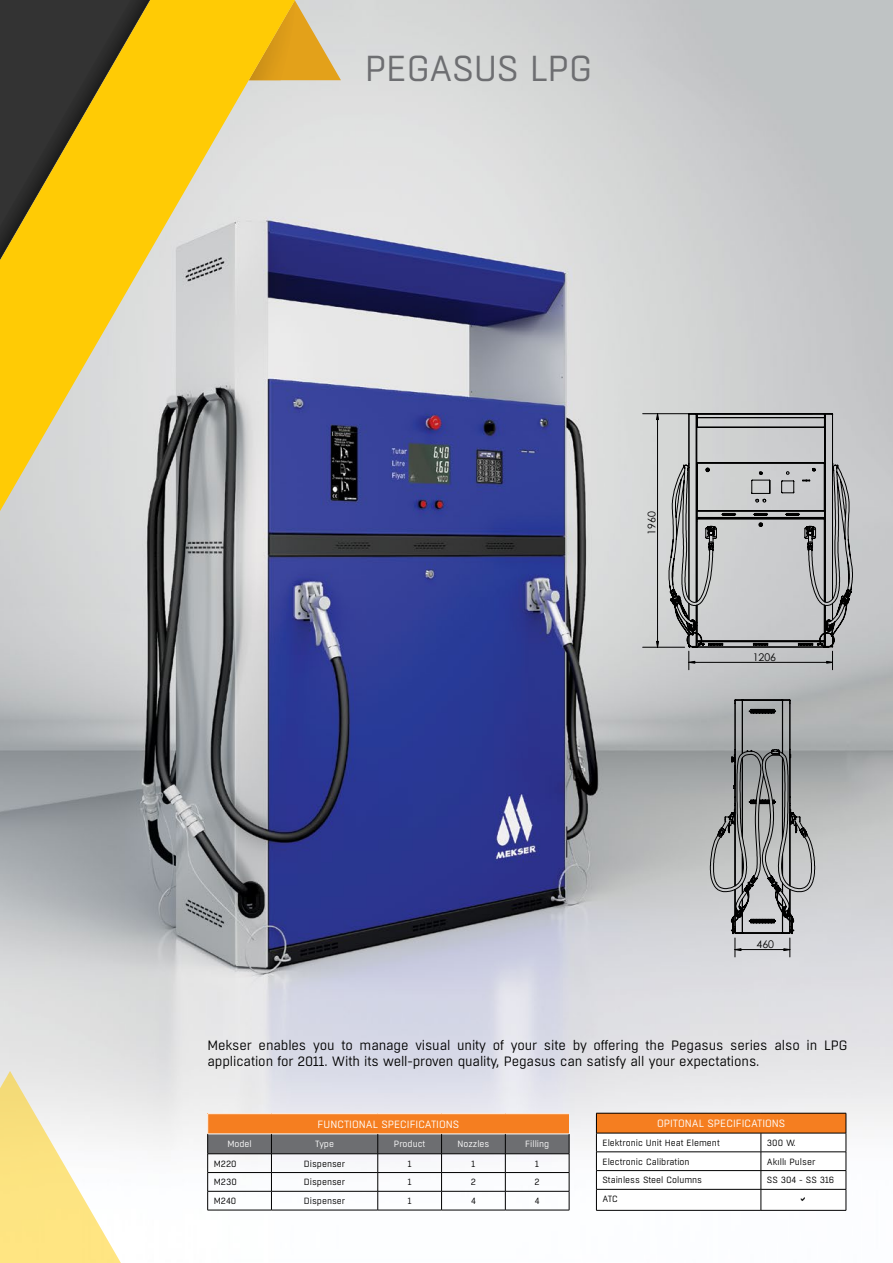
<style>
.page{position:relative;width:893px;height:1263px;background:#fff}
.page>*{position:absolute;margin:0;border:0;box-sizing:border-box;transform-origin:0 0}
.t1{font:36px "Boxed";letter-spacing:-.01em;color:#6d6e71}
.t2{font:13.5px/16.2px "Boxed";letter-spacing:-.01em;color:#000}
.t3{font:10.65px "Century Gothic";color:#000}
.t4{font:10.5px "Boxed";color:#fff}
.t5{font:9px "Boxed";color:#000}
.t6{font:9px "Boxed";color:#fff}
</style>
<div class="page">
<img style="left:0;top:0;width:893px;height:1211px">
<svg style="left:0;top:1071px;width:133px;height:192px"></svg>
<svg style="left:295px;top:0;width:46px;height:80px;background:#dcbd7a"></svg>
<svg style="left:0;top:0;width:295px;height:511px;background:#d4c384"></svg>
<svg style="left:0;top:0;width:150px;height:260px;background:#967c1b"></svg>
<hr style="left:207px;top:1113px;width:64px;height:1px;background:#fff">
<hr style="left:271px;top:1113px;width:107px;height:1px;background:#fff">
<hr style="left:378px;top:1113px;width:64px;height:1px;background:#fff">
<hr style="left:442px;top:1113px;width:63px;height:1px;background:#fff">
<hr style="left:505px;top:1113px;width:64px;height:1px;background:#fff">
<hr style="left:207px;top:1210px;width:64px;height:1px;background:#000">
<hr style="left:271px;top:1210px;width:107px;height:1px;background:#000">
<hr style="left:378px;top:1210px;width:64px;height:1px;background:#000">
<hr style="left:442px;top:1210px;width:63px;height:1px;background:#000">
<hr style="left:505px;top:1210px;width:64px;height:1px;background:#000">
<svg style="left:207px;top:1114px;width:363px;height:96px"></svg>
<hr style="left:207px;top:1153px;width:64px;height:1px;background:#000">
<hr style="left:271px;top:1153px;width:107px;height:1px;background:#000">
<hr style="left:378px;top:1153px;width:64px;height:1px;background:#000">
<hr style="left:442px;top:1153px;width:63px;height:1px;background:#000">
<hr style="left:505px;top:1153px;width:64px;height:1px;background:#000">
<hr style="left:596px;top:1210px;width:165px;height:1px;background:#000">
<hr style="left:761px;top:1210px;width:85px;height:1px;background:#000">
<hr style="left:643px;top:647px;width:42px;height:1px;background:#000">
<hr style="left:643px;top:413px;width:169px;height:1px;background:#000">
<hr style="left:657px;top:414px;width:1px;height:233px;background:#000">
<svg style="left:669px;top:413px;width:184px;height:257px;background:#adaeaf"></svg>
<svg style="left:656px;top:641px;width:3px;height:7px"></svg>
<svg style="left:656px;top:413px;width:3px;height:7px"></svg>
<svg style="left:710px;top:699px;width:105px;height:258px;background:#9ea0a1"></svg>
<svg style="left:596px;top:1113px;width:251px;height:97px"></svg>
<h1 class="t1" style="left:365px;top:46px;width:229px">PEGASUS LPG</h1>
<p class="t3" style="left:645px;top:535px;width:25px;rotate:-90deg">1960</p>
<p class="t3" style="left:753px;top:650px;width:25px">1206</p>
<p class="t3" style="left:756px;top:937px;width:19px">460</p>
<p class="t2" style="left:207px;top:1037px;width:641px">Mekser enables you to manage visual unity of your site by offering the Pegasus series also in LPG application for 2011. With its well-proven quality, Pegasus can satisfy all your expectations.</p>
<p class="t4" style="left:318px;top:1117px;width:143px">FUNCTIONAL SPECIFICATIONS</p>
<p class="t6" style="left:227px;top:1138px;width:26px">Model</p>
<p class="t6" style="left:315px;top:1138px;width:20px">Type</p>
<p class="t6" style="left:394px;top:1138px;width:33px">Product</p>
<p class="t6" style="left:457px;top:1138px;width:34px">Nozzles</p>
<p class="t6" style="left:525px;top:1138px;width:26px">Filling</p>
<p class="t5" style="left:214px;top:1158px;width:24px">M220</p>
<p class="t5" style="left:304px;top:1158px;width:43px">Dispenser</p>
<p class="t5" style="left:408px;top:1158px;width:5px">1</p>
<p class="t5" style="left:471px;top:1158px;width:5px">1</p>
<p class="t5" style="left:535px;top:1158px;width:5px">1</p>
<p class="t5" style="left:214px;top:1176px;width:25px">M230</p>
<p class="t5" style="left:304px;top:1176px;width:43px">Dispenser</p>
<p class="t5" style="left:408px;top:1176px;width:5px">1</p>
<p class="t5" style="left:471px;top:1176px;width:7px">2</p>
<p class="t5" style="left:535px;top:1176px;width:7px">2</p>
<p class="t5" style="left:214px;top:1195px;width:24px">M240</p>
<p class="t5" style="left:304px;top:1195px;width:43px">Dispenser</p>
<p class="t5" style="left:408px;top:1195px;width:5px">1</p>
<p class="t5" style="left:471px;top:1195px;width:6px">4</p>
<p class="t5" style="left:535px;top:1195px;width:6px">4</p>
<p class="t4" style="left:657px;top:1117px;width:130px">OPITONAL SPECIFICATIONS</p>
<p class="t5" style="left:602px;top:1137px;width:119px">Elektronic Unit Heat Element</p>
<p class="t5" style="left:767px;top:1137px;width:30px">300 W.</p>
<p class="t5" style="left:602px;top:1156px;width:89px">Electronic Calibration</p>
<p class="t5" style="left:767px;top:1156px;width:50px">Akıllı Pulser</p>
<p class="t5" style="left:602px;top:1174px;width:101px">Stainless Steel Columns</p>
<p class="t5" style="left:767px;top:1174px;width:69px">SS 304 - SS 316</p>
<p class="t5" style="left:602px;top:1193px;width:17px">ATC</p>
</div>
